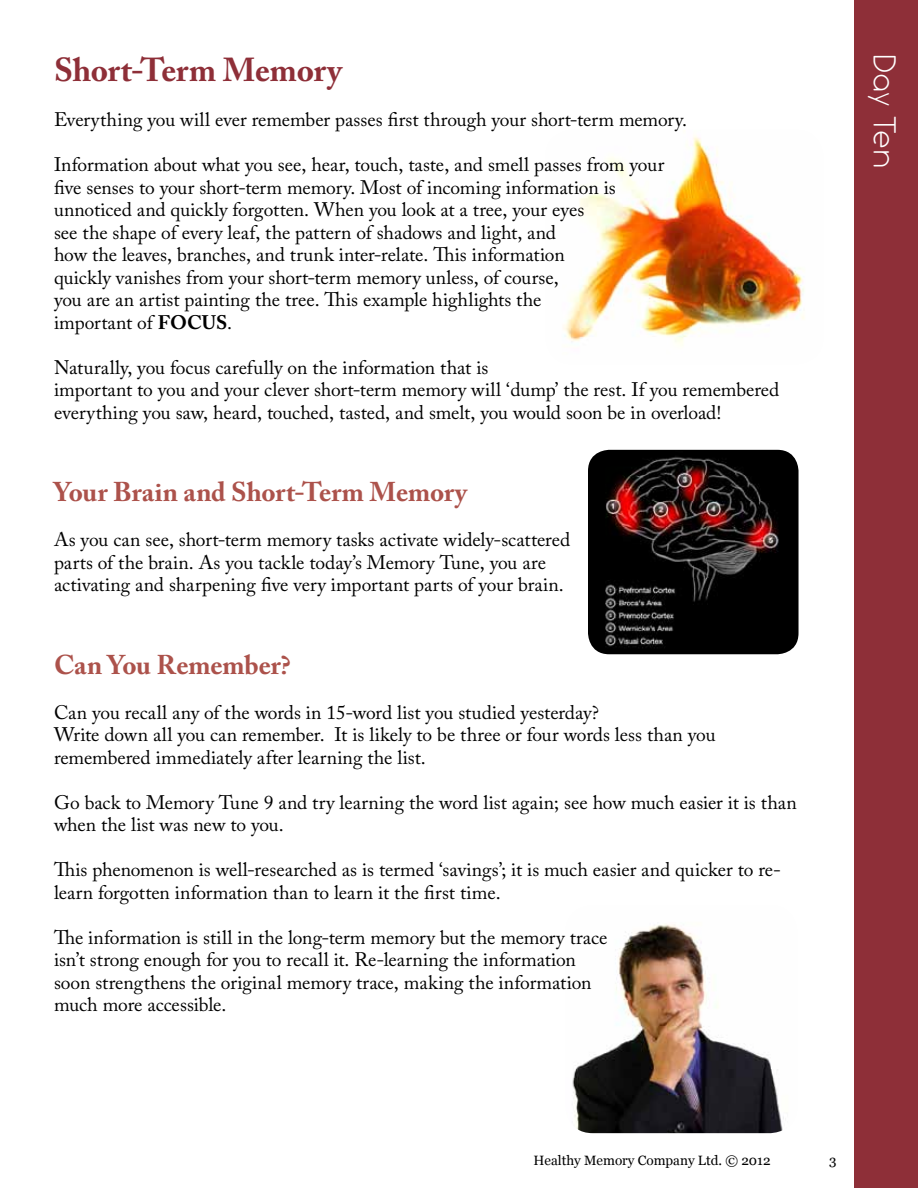
<style>
.page{position:relative;width:918px;height:1188px;background:#fff}
.page>*{position:absolute;margin:0;border:0;box-sizing:border-box;transform-origin:0 0}
.t1{font:700 33px "Adobe Caslon Pro";letter-spacing:-.005em;color:#8e2f38}
.t2{font:100 33px "Comfortaa";color:#fff}
.t3{font:700 27px "Adobe Caslon Pro";color:#ac524b}
.t4{font:19.5px/22.5px "Adobe Caslon Pro";letter-spacing:-.005em;color:#000}
.t5{font:13.5px "Georgia";color:#000}
.s1{font-weight:700}
</style>
<div class="page">
<div style="left:854px;top:0;width:64px;height:1188px;background:#8e2f38"></div>
<img style="left:572px;top:924px;width:212px;height:209px">
<img style="left:563px;top:136px;width:242px;height:210px">
<img style="left:588px;top:450px;width:211px;height:204px">
<h1 class="t1" style="left:54px;top:51px;width:289px">Short-Term Memory</h1>
<p class="t4" style="left:54px;top:108px;width:635px">Everything you will ever remember passes first through your short-term memory.</p>
<p class="t4" style="left:54px;top:153px;width:612px">Information about what you see, hear, touch, taste, and smell passes from your five senses to your short-term memory. Most of incoming information is unnoticed and quickly forgotten. When you look at a tree, your eyes<br>see the shape of every leaf, the pattern of shadows and light, and<br>how the leaves, branches, and trunk inter-relate. This information<br>quickly vanishes from your short-term memory unless, of course,<br>you are an artist painting the tree. This example highlights the<br>important of <span class="s1">FOCUS</span>.</p>
<p class="t4" style="left:54px;top:356px;width:727px">Naturally, you focus carefully on the information that is<br>important to you and your clever short-term memory will ‘dump’ the rest. If you remembered everything you saw, heard, touched, tasted, and smelt, you would soon be in overload!</p>
<h2 class="t3" style="left:54px;top:476px;width:415px">Your Brain and Short-Term Memory</h2>
<p class="t4" style="left:54px;top:528px;width:518px">As you can see, short-term memory tasks activate widely-scattered parts of the brain. As you tackle today’s Memory Tune, you are activating and sharpening five very important parts of your brain.</p>
<h2 class="t3" style="left:54px;top:649px;width:238px">Can You Remember?</h2>
<p class="t4" style="left:54px;top:701px;width:663px">Can you recall any of the words in 15-word list you studied yesterday?<br>Write down all you can remember. It is likely to be three or four words less than you remembered immediately after learning the list.</p>
<p class="t4" style="left:54px;top:791px;width:744px">Go back to Memory Tune 9 and try learning the word list again; see how much easier it is than when the list was new to you.</p>
<p class="t4" style="left:54px;top:858px;width:728px">This phenomenon is well-researched as is termed ‘savings’; it is much easier and quicker to re&shy;learn forgotten information than to learn it the first time.</p>
<p class="t4" style="left:54px;top:926px;width:555px">The information is still in the long-term memory but the memory trace isn’t strong enough for you to recall it. Re-learning the information soon strengthens the original memory trace, making the information much more accessible.</p>
<h1 class="t2" style="left:903px;top:55px;width:116px;rotate:90deg">Day Ten</h1>
<p class="t5" style="left:534px;top:1152px;width:239px">Healthy Memory Company Ltd. © 2012</p>
<p class="t5" style="left:829px;top:1152px;width:9px">3</p>
</div>
